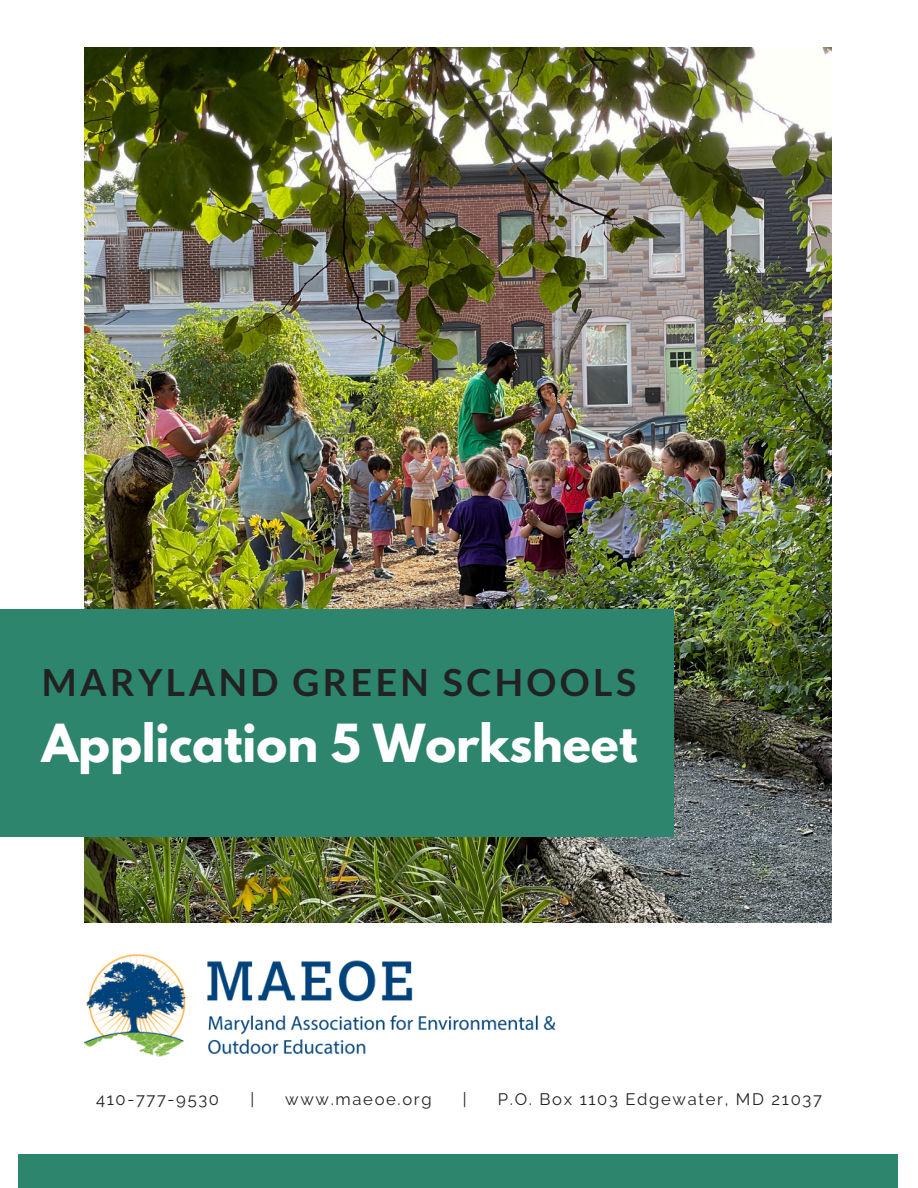
<style>
.page{position:relative;width:918px;height:1188px;background:#fff}
.page>*{position:absolute;margin:0;border:0;box-sizing:border-box;transform-origin:0 0}
.t1{font:700 46.5px "League Spartan";color:#fff}
.t2{font:700 37.5px "Lato";letter-spacing:.09em;color:#222}
.t3{font:16.65px "Raleway";letter-spacing:.1em;color:#222}
</style>
<div class="page">
<img style="left:84px;top:48px;width:747px;height:875px">
<div style="left:0;top:609px;width:673px;height:228px;background:#2d856e"></div>
<div style="left:18px;top:1154px;width:879px;height:34px;background:#2d856e"></div>
<img style="left:84px;top:954px;width:472px;height:103px">
<p class="t2" style="left:42px;top:659px;width:596px">MARYLAND GREEN SCHOOLS</p>
<h1 class="t1" style="left:42px;top:720px;width:597px">Application 5 Worksheet</h1>
<p class="t3" style="left:96px;top:1089px;width:125px">410-777-9530</p>
<p class="t3" style="left:250px;top:1089px;width:5px">|</p>
<p class="t3" style="left:285px;top:1089px;width:148px">www.maeoe.org</p>
<p class="t3" style="left:463px;top:1089px;width:5px">|</p>
<p class="t3" style="left:498px;top:1089px;width:326px">P.O. Box 1103 Edgewater, MD 21037</p>
</div>
